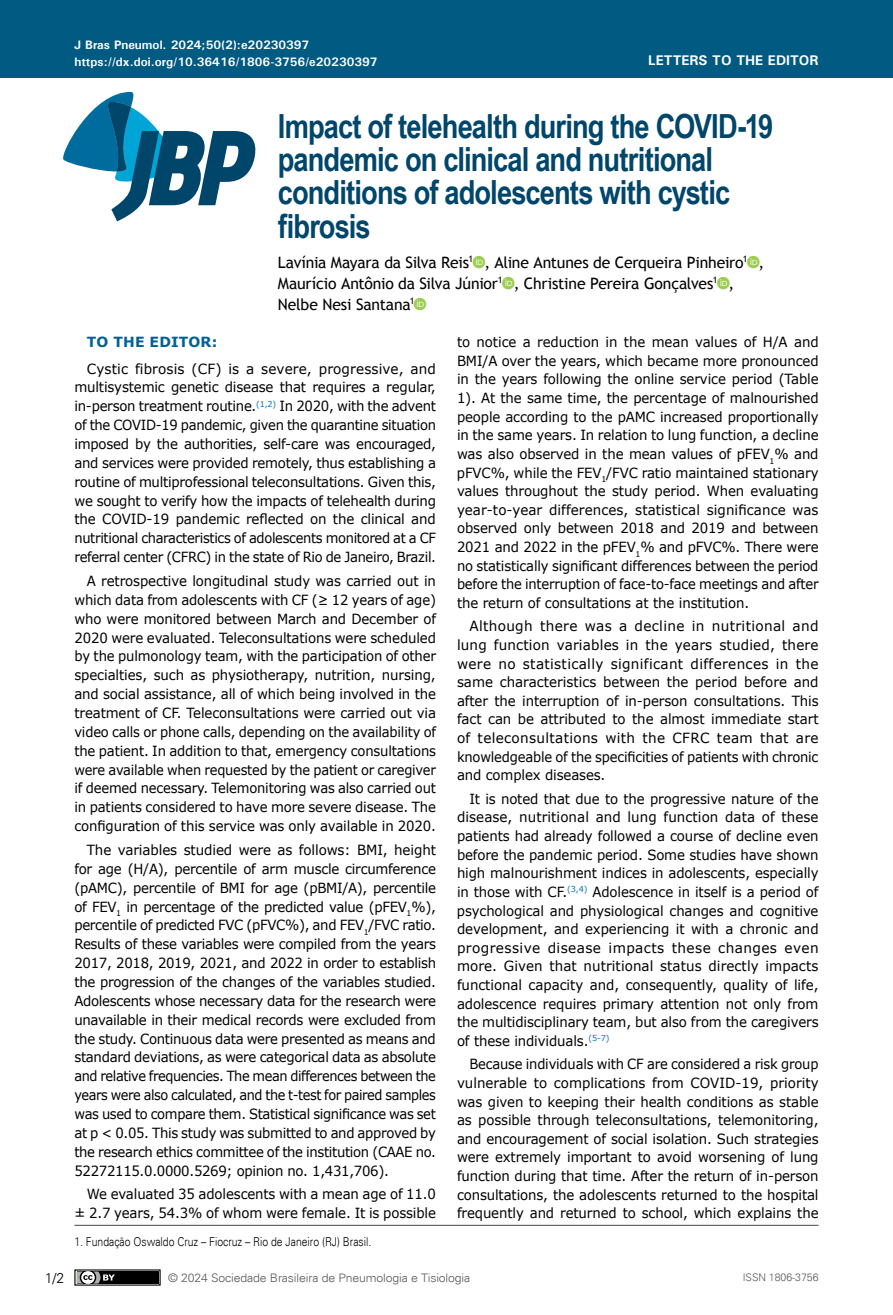
<style>
.page{position:relative;width:893px;height:1315px;background:#fff}
.page>*{position:absolute;margin:0;border:0;box-sizing:border-box;transform-origin:0 0}
.t1{font:700 33.25px/33.2px "Arial Narrow";letter-spacing:-.025em;color:#00466b}
.t2{font:21px "ID font Regular";color:#9dcc52}
.t3{font:15.75px "Trebuchet MS";letter-spacing:-.015em;color:#000}
.t4{font:14px/18.6px "Verdana";letter-spacing:-.01em;color:#000;text-align:justify;scale:.95 1}
.t5{font:14px/18.9px "Verdana";letter-spacing:-.01em;color:#000;text-align:justify}
.t6{font:14px/18.9px "Verdana";letter-spacing:-.01em;color:#000;text-align:justify;scale:.96 1}
.t7{font:14px/18.6px "Verdana";letter-spacing:-.01em;color:#000;text-align:justify;scale:.93 1}
.t8{font:700 14px "Univers";color:#fff}
.t9{font:700 14px "Verdana";letter-spacing:.01em;color:#01609a}
.t10{font:300 14px "Univers";color:#000}
.t11{font:700 12.25px "Univers";color:#fff}
.t12{font:300 12.25px "Univers";color:#000;scale:.85 1}
.t13{font:300 11.72px "Univers";letter-spacing:-.01em;color:#58595b;scale:1.04 1}
.t14{font:300 10.5px "Univers";color:#58595b}
.s1{font-family:"ID font Regular";font-size:21px;color:#9dcc52}
.s2{font-family:"Trebuchet MS";font-size:15.75px;color:#000}
</style>
<div class="page">
<div style="left:0;top:0;width:893px;height:78px;background:#005a82"></div>
<svg style="left:63px;top:91px;width:193px;height:130px"></svg>
<svg style="left:76px;top:1271px;width:83px;height:12px"></svg>
<div style="left:74px;top:1269px;width:87px;height:16px;border:1px solid #000"></div>
<div style="left:77px;top:1271px;width:81px;height:12px;background:#000"></div>
<svg style="left:77px;top:1271px;width:38px;height:12px"></svg>
<hr style="left:74px;top:1225px;width:745px;height:1px;background:#464547">
<p class="t11" style="left:74px;top:37px;width:236px">J Bras Pneumol. 2024;50(2):e20230397</p>
<p class="t11" style="left:74px;top:54px;width:305px">https://dx.doi.org/10.36416/1806-3756/e20230397</p>
<p class="t8" style="left:648px;top:52px;width:172px">LETTERS TO THE EDITOR</p>
<p class="t10" style="left:45px;top:1269px;width:21px">1/2</p>
<h1 class="t1" style="left:278px;top:108px;width:497px">Impact of telehealth during the COVID-19 pandemic on clinical and nutritional conditions of adolescents with cystic fibrosis</h1>
<p class="t3" style="left:278px;top:253px;width:471px">Lavínia Mayara da Silva Reis<sup>1</sup><span class="s1">a</span>, Aline Antunes de Cerqueira Pinheiro<sup>1</sup></p>
<h2 class="t2" style="left:747px;top:251px;width:19px">a<span class="s2">,</span></h2>
<p class="t3" style="left:278px;top:274px;width:441px">Maurício Antônio da Silva Júnior<sup>1</sup><span class="s1">a</span>, Christine Pereira Gonçalves<sup>1</sup></p>
<h2 class="t2" style="left:717px;top:272px;width:19px">a<span class="s2">,</span></h2>
<p class="t3" style="left:278px;top:295px;width:138px">Nelbe Nesi Santana<sup>1</sup></p>
<h2 class="t2" style="left:414px;top:293px;width:14px">a</h2>
<p class="t9" style="left:87px;top:333px;width:132px">TO THE EDITOR:</p>
<p class="t5" style="left:74px;top:359px;width:363px;text-indent:12px">Cystic fibrosis (CF) is a severe, progressive, and multisystemic genetic disease that requires a regular, in-person treatment routine.<sup>(1,2)</sup> In 2020, with the advent of the COVID-19 pandemic, given the quarantine situation imposed by the authorities, self-care was encouraged, and services were provided remotely, thus establishing a routine of multiprofessional teleconsultations. Given this, we sought to verify how the impacts of telehealth during the COVID-19 pandemic reflected on the clinical and nutritional characteristics of adolescents monitored at a CF referral center (CFRC) in the state of Rio de Janeiro, Brazil.</p>
<p class="t4" style="left:74px;top:571px;width:382px;text-indent:12px">A retrospective longitudinal study was carried out in which data from adolescents with CF (≥ 12 years of age) who were monitored between March and December of 2020 were evaluated. Teleconsultations were scheduled by the pulmonology team, with the participation of other specialties, such as physiotherapy, nutrition, nursing, and social assistance, all of which being involved in the treatment of CF. Teleconsultations were carried out via video calls or phone calls, depending on the availability of the patient. In addition to that, emergency consultations were available when requested by the patient or caregiver if deemed necessary. Telemonitoring was also carried out in patients considered to have more severe disease. The configuration of this service was only available in 2020.</p>
<p class="t6" style="left:74px;top:840px;width:378px;text-indent:12px">The variables studied were as follows: BMI, height for age (H/A), percentile of arm muscle circumference (pAMC), percentile of BMI for age (pBMI/A), percentile of FEV<sub>1</sub> in percentage of the predicted value (pFEV<sub>1</sub>%), percentile of predicted FVC (pFVC%), and FEV<sub>1</sub>/FVC ratio.<br>Results of these variables were compiled from the years 2017, 2018, 2019, 2021, and 2022 in order to establish the progression of the changes of the variables studied.<br>Adolescents whose necessary data for the research were unavailable in their medical records were excluded from the study. Continuous data were presented as means and standard deviations, as were categorical data as absolute and relative frequencies. The mean differences between the years were also calculated, and the t-test for paired samples was used to compare them. Statistical significance was set at p &lt; 0.05. This study was submitted to and approved by the research ethics committee of the institution (CAAE no.<br>52272115.0.0000.5269; opinion no. 1,431,706).</p>
<p class="t4" style="left:74px;top:1185px;width:382px;text-align:right">We evaluated 35 adolescents with a mean age of 11.0 ± 2.7 years, 54.3% of whom were female. It is possible</p>
<p class="t12" style="left:74px;top:1233px;width:351px">1. Fundação Oswaldo Cruz – Fiocruz – Rio de Janeiro (RJ) Brasil.</p>
<p class="t4" style="left:457px;top:333px;width:382px">to notice a reduction in the mean values of H/A and BMI/A over the years, which became more pronounced in the years following the online service period (Table 1). At the same time, the percentage of malnourished people according to the pAMC increased proportionally in the same years. In relation to lung function, a decline was also observed in the mean values of pFEV<sub>1</sub>% and pFVC%, while the FEV<sub>1</sub>/FVC ratio maintained stationary values throughout the study period. When evaluating year-to-year differences, statistical significance was observed only between 2018 and 2019 and between 2021 and 2022 in the pFEV<sub>1</sub>% and pFVC%. There were no statistically significant differences between the period before the interruption of face-to-face meetings and after the return of consultations at the institution.</p>
<p class="t5" style="left:457px;top:617px;width:363px;text-indent:12px">Although there was a decline in nutritional and lung function variables in the years studied, there were no statistically significant differences in the same characteristics between the period before and after the interruption of in-person consultations. This fact can be attributed to the almost immediate start of teleconsultations with the CFRC team that are knowledgeable of the specificities of patients with chronic and complex diseases.</p>
<p class="t4" style="left:457px;top:789px;width:382px;text-indent:12px">It is noted that due to the progressive nature of the disease, nutritional and lung function data of these patients had already followed a course of decline even before the pandemic period. Some studies have shown high malnourishment indices in adolescents, especially in those with CF.<sup>(3,4)</sup> Adolescence in itself is a period of psychological and physiological changes and cognitive development, and experiencing it with a chronic and progressive disease impacts these changes even more. Given that nutritional status directly impacts functional capacity and, consequently, quality of life, adolescence requires primary attention not only from the multidisciplinary team, but also from the caregivers of these individuals.<sup>(5-7)</sup></p>
<p class="t7" style="left:457px;top:1055px;width:390px;text-indent:12px">Because individuals with CF are considered a risk group vulnerable to complications from COVID-19, priority was given to keeping their health conditions as stable as possible through teleconsultations, telemonitoring, and encouragement of social isolation. Such strategies were extremely important to avoid worsening of lung function during that time. After the return of in-person consultations, the adolescents returned to the hospital frequently and returned to school, which explains the</p>
<p class="t13" style="left:168px;top:1270px;width:292px">© 2024 Sociedade Brasileira de Pneumologia e Tisiologia</p>
<p class="t14" style="left:743px;top:1271px;width:77px">ISSN 1806-3756</p>
</div>
